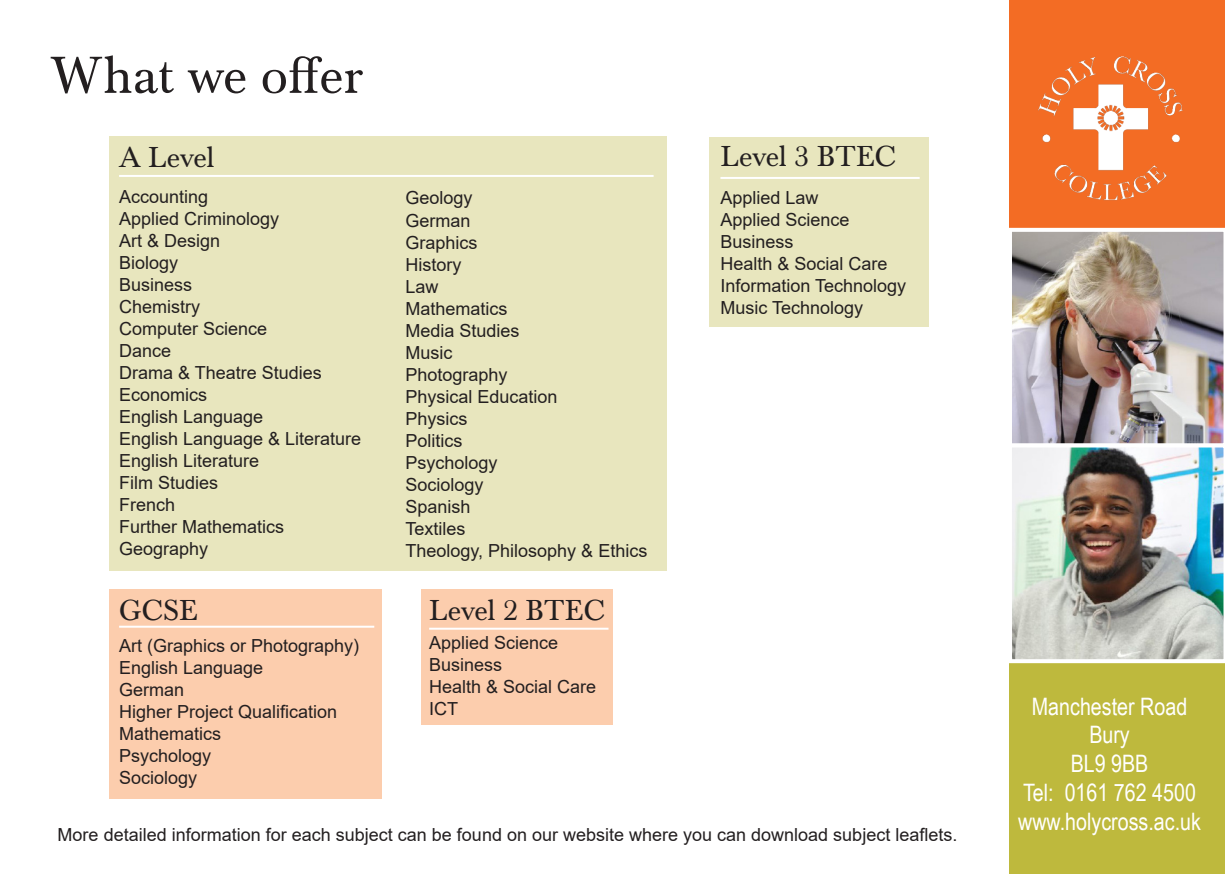
<style>
.page{position:relative;width:1225px;height:874px;background:#fff}
.page>*{position:absolute;margin:0;border:0;box-sizing:border-box;transform-origin:0 0}
.t1{font:54px "Baskerville";color:#231f20}
.t2{font:30px "Baskerville";letter-spacing:-.005em;color:#231f20}
.Paragraph_Style_1{font:24px "Arial Narrow";color:#fff}
.t3{font:18px "Arial";color:#231f20}
</style>
<div class="page">
<div style="left:1010px;top:660px;width:215px;height:213px;background:#beb93d"></div>
<div style="left:710px;top:137px;width:219px;height:189px;background:#e8e6be"></div>
<div style="left:421px;top:588px;width:191px;height:136px;background:#fccdad"></div>
<div style="left:109px;top:588px;width:272px;height:210px;background:#fccdad"></div>
<div style="left:109px;top:136px;width:557px;height:434px;background:#e8e6be"></div>
<div style="left:1010px;top:0;width:215px;height:230px;background:#f36c24"></div>
<img style="left:1010px;top:56px;width:203px;height:172px">
<img style="left:1010px;top:228px;width:215px;height:215px">
<img style="left:1010px;top:443px;width:215px;height:219px">
<hr style="left:119px;top:175px;width:534px;height:2px;background:#fff">
<hr style="left:720px;top:177px;width:199px;height:2px;background:#fff">
<hr style="left:119px;top:625px;width:255px;height:2px;background:#fff">
<hr style="left:429px;top:627px;width:179px;height:2px;background:#fff">
<p class="t1" style="left:51px;top:45px;width:314px">What we offer</p>
<p class="t2" style="left:119px;top:140px;width:97px">A Level</p>
<p class="t2" style="left:720px;top:139px;width:177px">Level 3 BTEC</p>
<p class="t3" style="left:119px;top:184px;width:91px">Accounting</p>
<p class="t3" style="left:119px;top:206px;width:162px">Applied Criminology</p>
<p class="t3" style="left:119px;top:228px;width:103px">Art &amp; Design</p>
<p class="t3" style="left:119px;top:250px;width:61px">Biology</p>
<p class="t3" style="left:119px;top:272px;width:75px">Business</p>
<p class="t3" style="left:119px;top:294px;width:82px">Chemistry</p>
<p class="t3" style="left:119px;top:316px;width:150px">Computer Science</p>
<p class="t3" style="left:119px;top:338px;width:54px">Dance</p>
<p class="t3" style="left:119px;top:360px;width:204px">Drama &amp; Theatre Studies</p>
<p class="t3" style="left:119px;top:382px;width:90px">Economics</p>
<p class="t3" style="left:119px;top:404px;width:146px">English Language</p>
<p class="t3" style="left:119px;top:426px;width:244px">English Language &amp; Literature</p>
<p class="t3" style="left:119px;top:448px;width:142px">English Literature</p>
<p class="t3" style="left:119px;top:470px;width:101px">Film Studies</p>
<p class="t3" style="left:119px;top:492px;width:58px">French</p>
<p class="t3" style="left:119px;top:514px;width:167px">Further Mathematics</p>
<p class="t3" style="left:119px;top:536px;width:91px">Geography</p>
<p class="t3" style="left:405px;top:186px;width:69px">Geology</p>
<p class="t3" style="left:405px;top:208px;width:67px">German</p>
<p class="t3" style="left:405px;top:230px;width:74px">Graphics</p>
<p class="t3" style="left:405px;top:252px;width:57px">History</p>
<p class="t3" style="left:405px;top:274px;width:35px">Law</p>
<p class="t3" style="left:405px;top:296px;width:104px">Mathematics</p>
<p class="t3" style="left:405px;top:318px;width:116px">Media Studies</p>
<p class="t3" style="left:405px;top:340px;width:48px">Music</p>
<p class="t3" style="left:405px;top:362px;width:104px">Photography</p>
<p class="t3" style="left:405px;top:384px;width:154px">Physical Education</p>
<p class="t3" style="left:405px;top:406px;width:64px">Physics</p>
<p class="t3" style="left:405px;top:428px;width:59px">Politics</p>
<p class="t3" style="left:405px;top:450px;width:94px">Psychology</p>
<p class="t3" style="left:405px;top:472px;width:80px">Sociology</p>
<p class="t3" style="left:405px;top:494px;width:67px">Spanish</p>
<p class="t3" style="left:405px;top:516px;width:62px">Textiles</p>
<p class="t3" style="left:405px;top:538px;width:243px">Theology, Philosophy &amp; Ethics</p>
<p class="t3" style="left:720px;top:185px;width:100px">Applied Law</p>
<p class="t3" style="left:720px;top:207px;width:131px">Applied Science</p>
<p class="t3" style="left:720px;top:229px;width:75px">Business</p>
<p class="t3" style="left:720px;top:251px;width:169px">Health &amp; Social Care</p>
<p class="t3" style="left:720px;top:273px;width:187px">Information Technology</p>
<p class="t3" style="left:720px;top:295px;width:144px">Music Technology</p>
<p class="t2" style="left:119px;top:592px;width:81px">GCSE</p>
<p class="t2" style="left:429px;top:592px;width:177px">Level 2 BTEC</p>
<p class="t3" style="left:119px;top:633px;width:242px">Art (Graphics or Photography)</p>
<p class="t3" style="left:119px;top:655px;width:146px">English Language</p>
<p class="t3" style="left:119px;top:677px;width:67px">German</p>
<p class="t3" style="left:119px;top:699px;width:220px">Higher Project Qualification</p>
<p class="t3" style="left:119px;top:721px;width:104px">Mathematics</p>
<p class="t3" style="left:119px;top:743px;width:94px">Psychology</p>
<p class="t3" style="left:119px;top:765px;width:80px">Sociology</p>
<p class="t3" style="left:429px;top:630px;width:131px">Applied Science</p>
<p class="t3" style="left:429px;top:652px;width:75px">Business</p>
<p class="t3" style="left:429px;top:674px;width:169px">Health &amp; Social Care</p>
<p class="t3" style="left:429px;top:696px;width:30px">ICT</p>
<p class="t3" style="left:58px;top:822px;width:901px">More detailed information for each subject can be found on our website where you can download subject leaflets.</p>
<p class="Paragraph_Style_1" style="left:1032px;top:688px;width:157px">Manchester Road</p>
<p class="Paragraph_Style_1" style="left:1089px;top:717px;width:42px">Bury</p>
<p class="Paragraph_Style_1" style="left:1070px;top:745px;width:79px">BL9 9BB</p>
<p class="Paragraph_Style_1" style="left:1023px;top:774px;width:174px">Tel: 0161 762 4500</p>
<p class="Paragraph_Style_1" style="left:1018px;top:803px;width:184px">www.holycross.ac.uk</p>
</div>
